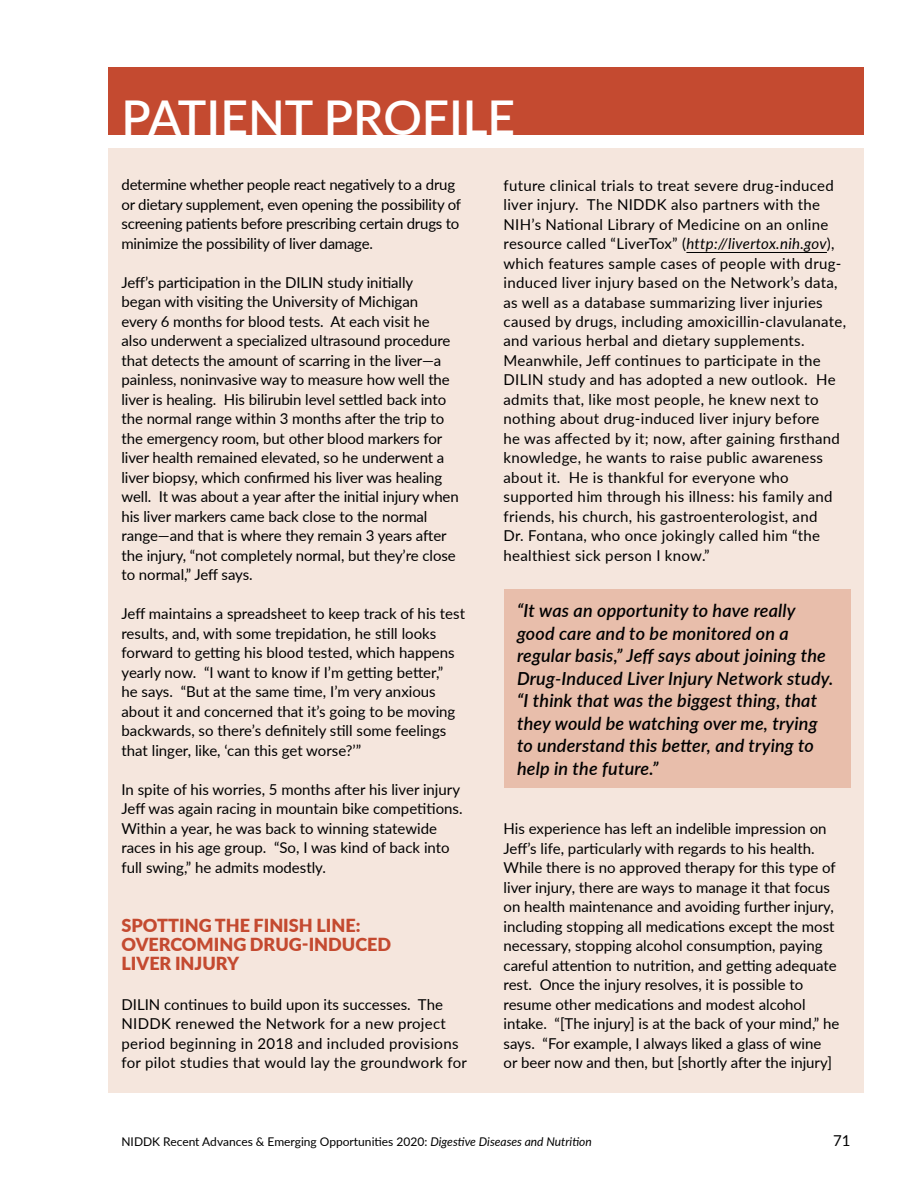
<style>
.page{position:relative;width:918px;height:1188px;background:#fff}
.page>*{position:absolute;margin:0;border:0;box-sizing:border-box;transform-origin:0 0}
.t1{font:600 48px "Lato";color:#fff}
.t2{font:italic 600 18px/22.5px "Lato";letter-spacing:.01em;color:#000}
.t3{font:900 18px/19.5px "Lato";color:#c44a30}
.t4{font:15px/19.5px "Lato";color:#000}
.t5{font:15px/19.5px "Lato";letter-spacing:.02em;color:#000}
.t6{font:12px "Lato";color:#000}
.s1{font-style:italic}
</style>
<div class="page">
<div style="left:108px;top:68px;width:756px;height:67px;background:#c44a30"></div>
<div style="left:108px;top:148px;width:756px;height:946px;background:#f5e6dd"></div>
<div style="left:504px;top:589px;width:346px;height:199px;background:#e8beab"></div>
<hr style="left:686px;top:252px;width:141px;height:1px;background:#000">
<h1 class="t1" style="left:122px;top:83px;width:395px">PATIENT PROFILE</h1>
<p class="t4" style="left:122px;top:175px;width:341px">determine whether people react negatively to a drug or dietary supplement, even opening the possibility of screening patients before prescribing certain drugs to minimize the possibility of liver damage.</p>
<p class="t4" style="left:122px;top:272px;width:339px">Jeff’s participation in the DILIN study initially<br>began with visiting the University of Michigan<br>every 6 months for blood tests. At each visit he also underwent a specialized ultrasound procedure that detects the amount of scarring in the liver—a painless, noninvasive way to measure how well the liver is healing. His bilirubin level settled back into the normal range within 3 months after the trip to the emergency room, but other blood markers for liver health remained elevated, so he underwent a liver biopsy, which confirmed his liver was healing well. It was about a year after the initial injury when his liver markers came back close to the normal range—and that is where they remain 3 years after the injury, “not completely normal, but they’re close to normal,” Jeff says.</p>
<p class="t4" style="left:122px;top:604px;width:345px">Jeff maintains a spreadsheet to keep track of his test results, and, with some trepidation, he still looks forward to getting his blood tested, which happens yearly now. “I want to know if I’m getting better,”<br>he says. “But at the same time, I’m very anxious about it and concerned that it’s going to be moving backwards, so there’s definitely still some feelings that linger, like, ‘can this get worse?’”</p>
<p class="t4" style="left:122px;top:779px;width:343px">In spite of his worries, 5 months after his liver injury Jeff was again racing in mountain bike competitions.<br>Within a year, he was back to winning statewide races in his age group. “So, I was kind of back into full swing,” he admits modestly.</p>
<h4 class="t3" style="left:122px;top:914px;width:271px">SPOTTING THE FINISH LINE:<br>OVERCOMING DRUG-INDUCED<br>LIVER INJURY</h4>
<p class="t5" style="left:122px;top:994px;width:347px">DILIN continues to build upon its successes. The NIDDK renewed the Network for a new project period beginning in 2018 and included provisions for pilot studies that would lay the groundwork for</p>
<p class="t5" style="left:504px;top:175px;width:344px">future clinical trials to treat severe drug-induced liver injury. The NIDDK also partners with the NIH’s National Library of Medicine on an online resource called “LiverTox” (<span class="s1">http://livertox.nih.gov</span>), which features sample cases of people with drug&shy;induced liver injury based on the Network’s data, as well as a database summarizing liver injuries caused by drugs, including amoxicillin-clavulanate, and various herbal and dietary supplements.<br>Meanwhile, Jeff continues to participate in the DILIN study and has adopted a new outlook. He admits that, like most people, he knew next to nothing about drug-induced liver injury before<br>he was affected by it; now, after gaining firsthand knowledge, he wants to raise public awareness about it. He is thankful for everyone who supported him through his illness: his family and friends, his church, his gastroenterologist, and<br>Dr. Fontana, who once jokingly called him “the healthiest sick person I know.”</p>
<p class="t2" style="left:517px;top:598px;width:318px">“It was an opportunity to have really good care and to be monitored on a regular basis,” Jeff says about joining the Drug-Induced Liver Injury Network study. “I think that was the biggest thing, that they would be watching over me, trying to understand this better, and trying to help in the future.”</p>
<p class="t4" style="left:504px;top:818px;width:337px">His experience has left an indelible impression on Jeff’s life, particularly with regards to his health.<br>While there is no approved therapy for this type of liver injury, there are ways to manage it that focus on health maintenance and avoiding further injury, including stopping all medications except the most necessary, stopping alcohol consumption, paying careful attention to nutrition, and getting adequate rest. Once the injury resolves, it is possible to resume other medications and modest alcohol intake. “[The injury] is at the back of your mind,” he says. “For example, I always liked a glass of wine<br>or beer now and then, but [shortly after the injury]</p>
<p class="t6" style="left:122px;top:1133px;width:472px">NIDDK Recent Advances &amp; Emerging Opportunities 2020: <span class="s1">Digestive Diseases and Nutrition</span></p>
<p class="t4" style="left:833px;top:1130px;width:19px">71</p>
</div>
